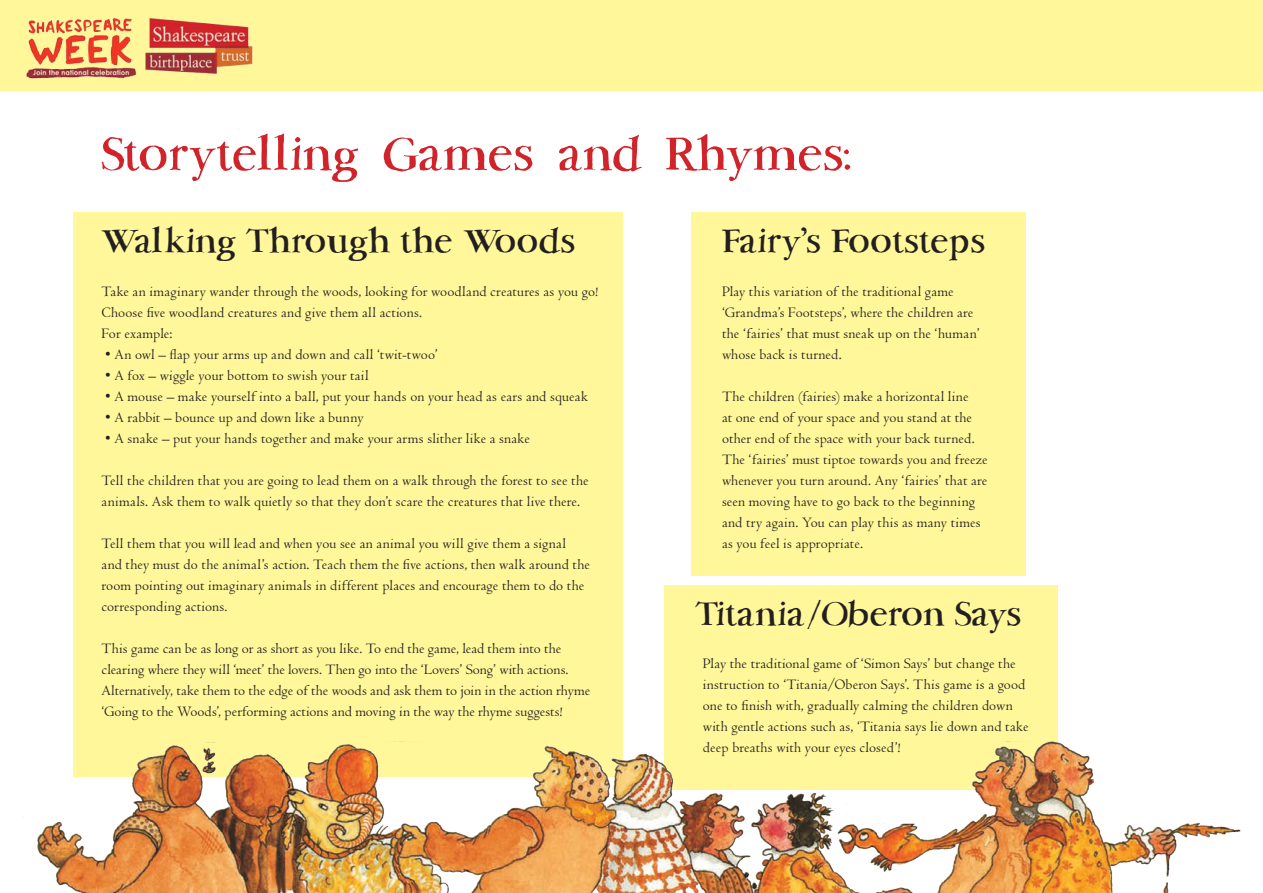
<style>
.page{position:relative;width:1263px;height:893px;background:#fff}
.page>*{position:absolute;margin:0;border:0;box-sizing:border-box;transform-origin:0 0}
.t1{font:54px "Bob Graham";letter-spacing:-.005em;color:#d1232a}
.t2{font:39px "Bob Graham";letter-spacing:-.005em;color:#231f20}
.t3{font:15px/21px "Centaur";letter-spacing:.01em;color:#231f20}
</style>
<div class="page">
<div style="left:0;top:0;width:1263px;height:91px;background:#fff79a"></div>
<div style="left:74px;top:213px;width:549px;height:564px;background:#fff79a"></div>
<div style="left:691px;top:213px;width:335px;height:363px;background:#fff79a"></div>
<div style="left:664px;top:585px;width:394px;height:205px;background:#fff79a"></div>
<img style="left:23px;top:742px;width:1218px;height:151px">
<img style="left:26px;top:18px;width:227px;height:61px">
<p class="t1" style="left:102px;top:120px;width:754px">Storytelling Games and Rhymes:</p>
<p class="t2" style="left:102px;top:216px;width:476px">Walking Through the Woods</p>
<p class="t2" style="left:722px;top:216px;width:266px">Fairy’s Footsteps</p>
<p class="t3" style="left:102px;top:281px;width:498px">Take an imaginary wander through the woods, looking for woodland creatures as you go!</p>
<p class="t3" style="left:102px;top:302px;width:322px">Choose five woodland creatures and give them all actions.</p>
<p class="t3" style="left:102px;top:323px;width:72px">For example:</p>
<p class="t3" style="left:105px;top:344px;width:334px">• An owl – flap your arms up and down and call ‘twit-twoo’</p>
<p class="t3" style="left:105px;top:365px;width:265px">• A fox – wiggle your bottom to swish your tail</p>
<p class="t3" style="left:105px;top:386px;width:484px">• A mouse – make yourself into a ball, put your hands on your head as ears and squeak</p>
<p class="t3" style="left:105px;top:407px;width:260px">• A rabbit – bounce up and down like a bunny</p>
<p class="t3" style="left:105px;top:428px;width:426px">• A snake – put your hands together and make your arms slither like a snake</p>
<p class="t3" style="left:102px;top:470px;width:488px">Tell the children that you are going to lead them on a walk through the forest to see the animals. Ask them to walk quietly so that they don’t scare the creatures that live there.</p>
<p class="t3" style="left:102px;top:533px;width:490px">Tell them that you will lead and when you see an animal you will give them a signal and they must do the animal’s action. Teach them the five actions, then walk around the room pointing out imaginary animals in different places and encourage them to do the corresponding actions.</p>
<p class="t3" style="left:102px;top:638px;width:490px">This game can be as long or as short as you like. To end the game, lead them into the clearing where they will ‘meet’ the lovers. Then go into the ‘Lovers’ Song’ with actions.<br>Alternatively, take them to the edge of the woods and ask them to join in the action rhyme ‘Going to the Woods’, performing actions and moving in the way the rhyme suggests!</p>
<p class="t3" style="left:722px;top:281px;width:259px">Play this variation of the traditional game ‘Grandma’s Footsteps’, where the children are the ‘fairies’ that must sneak up on the ‘human’ whose back is turned.</p>
<p class="t3" style="left:722px;top:386px;width:267px">The children (fairies) make a horizontal line<br>at one end of your space and you stand at the other end of the space with your back turned.<br>The ‘fairies’ must tiptoe towards you and freeze whenever you turn around. Any ‘fairies’ that are seen moving have to go back to the beginning and try again. You can play this as many times as you feel is appropriate.</p>
<p class="t2" style="left:695px;top:589px;width:328px">Titania/Oberon Says</p>
<p class="t3" style="left:703px;top:654px;width:327px">Play the traditional game of ‘Simon Says’ but change the instruction to ‘Titania/Oberon Says’. This game is a good one to finish with, gradually calming the children down with gentle actions such as, ‘Titania says lie down and take deep breaths with your eyes closed’!</p>
</div>
